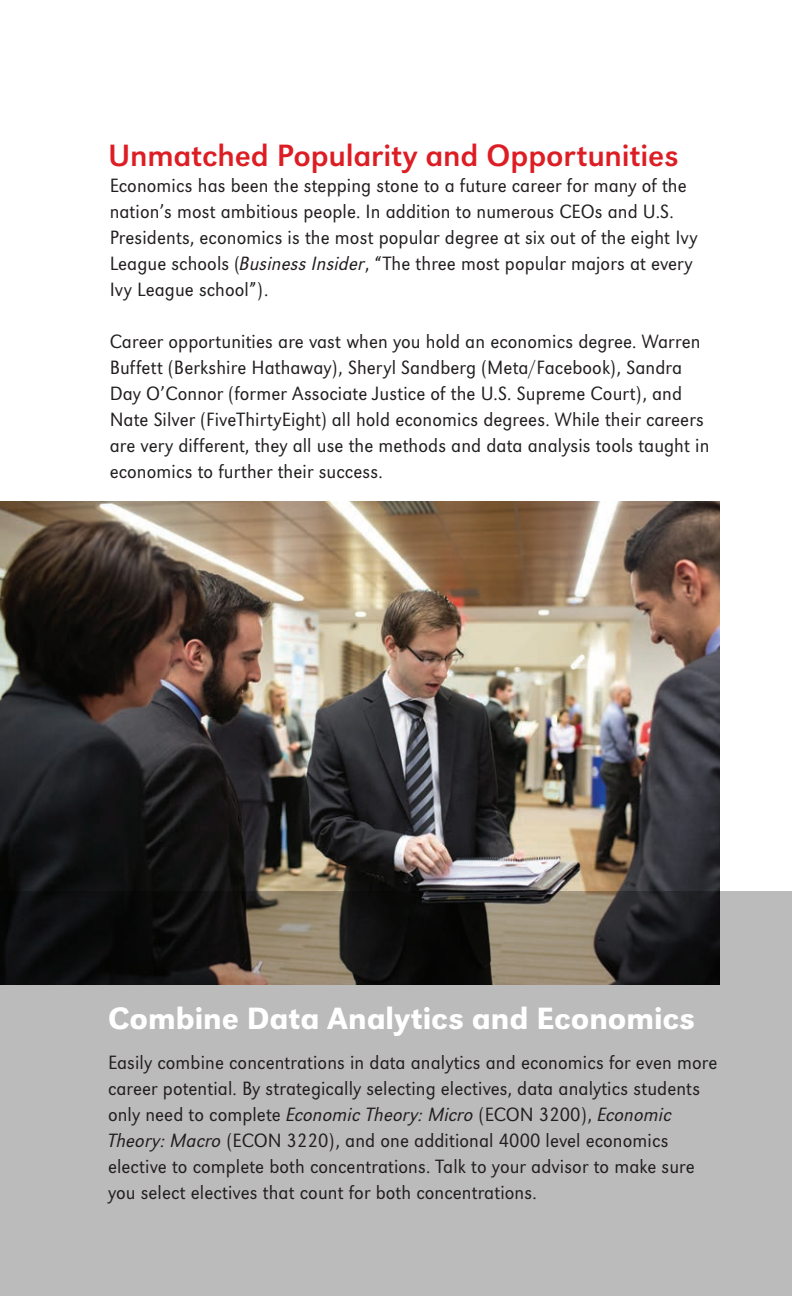
<style>
.page{position:relative;width:792px;height:1296px;background:#fff}
.page>*{position:absolute;margin:0;border:0;box-sizing:border-box;transform-origin:0 0}
.SUBHEAD{font:32px "URW Grotesk";letter-spacing:-.005em;color:#dd1d24}
.SUBHEAD-2{font:500 32px "URW Grotesk";letter-spacing:-.005em;color:#fff}
.BODY_COPY{font:300 20px/26px "URW Grotesk Nar";letter-spacing:.005em;color:#231f20}
.s1{font-style:italic}
</style>
<div class="page">
<img style="left:0;top:502px;width:720px;height:389px">
<svg style="left:0;top:891px;width:792px;height:405px;background:#a09e9d"></svg>
<p class="SUBHEAD" style="left:108px;top:137px;width:572px">Unmatched Popularity and Opportunities</p>
<p class="BODY_COPY" style="left:110px;top:172px;width:590px">Economics has been the stepping stone to a future career for many of the nation’s most ambitious people. In addition to numerous CEOs and U.S.<br>Presidents, economics is the most popular degree at six out of the eight Ivy League schools (<span class="s1">Business Insider</span>, “The three most popular majors at every Ivy League school”).</p>
<p class="BODY_COPY" style="left:110px;top:328px;width:601px">Career opportunities are vast when you hold an economics degree. Warren Buffett (Berkshire Hathaway), Sheryl Sandberg (Meta/Facebook), Sandra Day O’Connor (former Associate Justice of the U.S. Supreme Court), and Nate Silver (FiveThirtyEight) all hold economics degrees. While their careers are very different, they all use the methods and data analysis tools taught in economics to further their success.</p>
<p class="SUBHEAD-2" style="left:108px;top:1000px;width:589px">Combine Data Analytics and Economics</p>
<p class="BODY_COPY" style="left:108px;top:1049px;width:611px">Easily combine concentrations in data analytics and economics for even more career potential. By strategically selecting electives, data analytics students only need to complete <span class="s1">Economic Theory: Micro</span> (ECON 3200), <span class="s1">Economic Theory: Macro</span> (ECON 3220), and one additional 4000 level economics elective to complete both concentrations. Talk to your advisor to make sure you select electives that count for both concentrations.</p>
</div>
